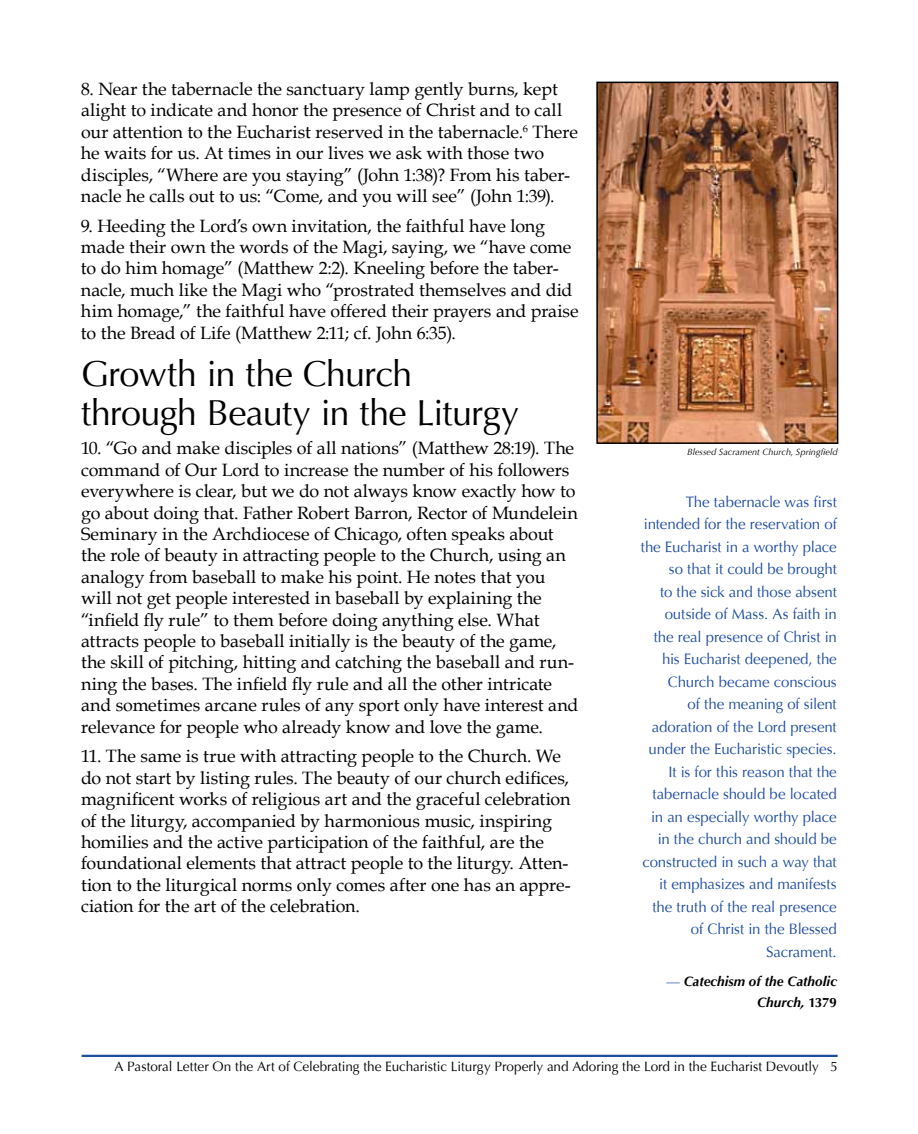
<style>
.page{position:relative;width:918px;height:1134px;background:#fff}
.page>*{position:absolute;margin:0;border:0;box-sizing:border-box;transform-origin:0 0}
.t1{font:36px/39px "Optima";letter-spacing:-.02em;color:#000}
.t2{font:17.85px/21.5px "Book Antiqua";letter-spacing:-.005em;color:#000}
.t3{font:15px/22.5px "Optima";letter-spacing:-.005em;color:#1f4da0;text-align:right}
.t4{font:13.5px "Optima";letter-spacing:-.005em;color:#000}
.t5{font:italic 700 13.5px/21px "Optima";letter-spacing:.005em;color:#000;text-align:right}
.t6{font:italic 9px "Optima";letter-spacing:.005em;color:#000}
.s1{font-weight:400;font-style:normal;color:#1f4da0}
.s2{font-style:normal}
</style>
<div class="page">
<hr style="left:82px;top:1055px;width:756px;height:2px;background:#1f4da0">
<img style="left:599px;top:85px;width:236px;height:356px">
<div style="left:596px;top:82px;width:242px;height:362px;border:2px solid #000"></div>
<p class="t2" style="left:81px;top:78px;width:499px">8. Near the tabernacle the sanctuary lamp gently burns, kept alight to indicate and honor the presence of Christ and to call our attention to the Eucharist reserved in the tabernacle.<sup>6</sup> There he waits for us. At times in our lives we ask with those two disciples, “Where are you staying” (John 1:38)? From his taber&shy;nacle he calls out to us: “Come, and you will see” (John 1:39).</p>
<p class="t2" style="left:81px;top:214px;width:499px">9. Heeding the Lord’s own invitation, the faithful have long made their own the words of the Magi, saying, we “have come to do him homage” (Matthew 2:2). Kneeling before the taber&shy;nacle, much like the Magi who “prostrated themselves and did him homage,” the faithful have offered their prayers and praise to the Bread of Life (Matthew 2:11; cf. John 6:35).</p>
<h1 class="t1" style="left:81px;top:355px;width:440px">Growth in the Church through Beauty in the Liturgy</h1>
<p class="t2" style="left:81px;top:437px;width:499px">10. “Go and make disciples of all nations” (Matthew 28:19). The command of Our Lord to increase the number of his followers everywhere is clear, but we do not always know exactly how to go about doing that. Father Robert Barron, Rector of Mundelein Seminary in the Archdiocese of Chicago, often speaks about the role of beauty in attracting people to the Church, using an analogy from baseball to make his point. He notes that you will not get people interested in baseball by explaining the “infield fly rule” to them before doing anything else. What attracts people to baseball initially is the beauty of the game, the skill of pitching, hitting and catching the baseball and run&shy;ning the bases. The infield fly rule and all the other intricate and sometimes arcane rules of any sport only have interest and relevance for people who already know and love the game.</p>
<p class="t2" style="left:81px;top:745px;width:491px">11. The same is true with attracting people to the Church. We do not start by listing rules. The beauty of our church edifices, magnificent works of religious art and the graceful celebration of the liturgy, accompanied by harmonious music, inspiring homilies and the active participation of the faithful, are the foundational elements that attract people to the liturgy. Atten&shy;tion to the liturgical norms only comes after one has an appre&shy;ciation for the art of the celebration.</p>
<p class="t6" style="left:687px;top:446px;width:152px">Blessed Sacrament Church, Springfield</p>
<p class="t3" style="left:641px;top:491px;width:198px">The tabernacle was first intended for the reservation of the Eucharist in a worthy place so that it could be brought<br>to the sick and those absent outside of Mass. As faith in<br>the real presence of Christ in his Eucharist deepened, the<br>Church became conscious<br>of the meaning of silent adoration of the Lord present under the Eucharistic species.<br>It is for this reason that the tabernacle should be located in an especially worthy place in the church and should be constructed in such a way that it emphasizes and manifests the truth of the real presence of Christ in the Blessed<br>Sacrament.</p>
<p class="t5" style="left:666px;top:971px;width:172px"><span class="s1">—</span> Catechism of the Catholic<br>Church, <span class="s2">1379</span></p>
<p class="t4" style="left:114px;top:1057px;width:725px">A Pastoral Letter On the Art of Celebrating the Eucharistic Liturgy Properly and Adoring the Lord in the Eucharist Devoutly 5</p>
</div>
